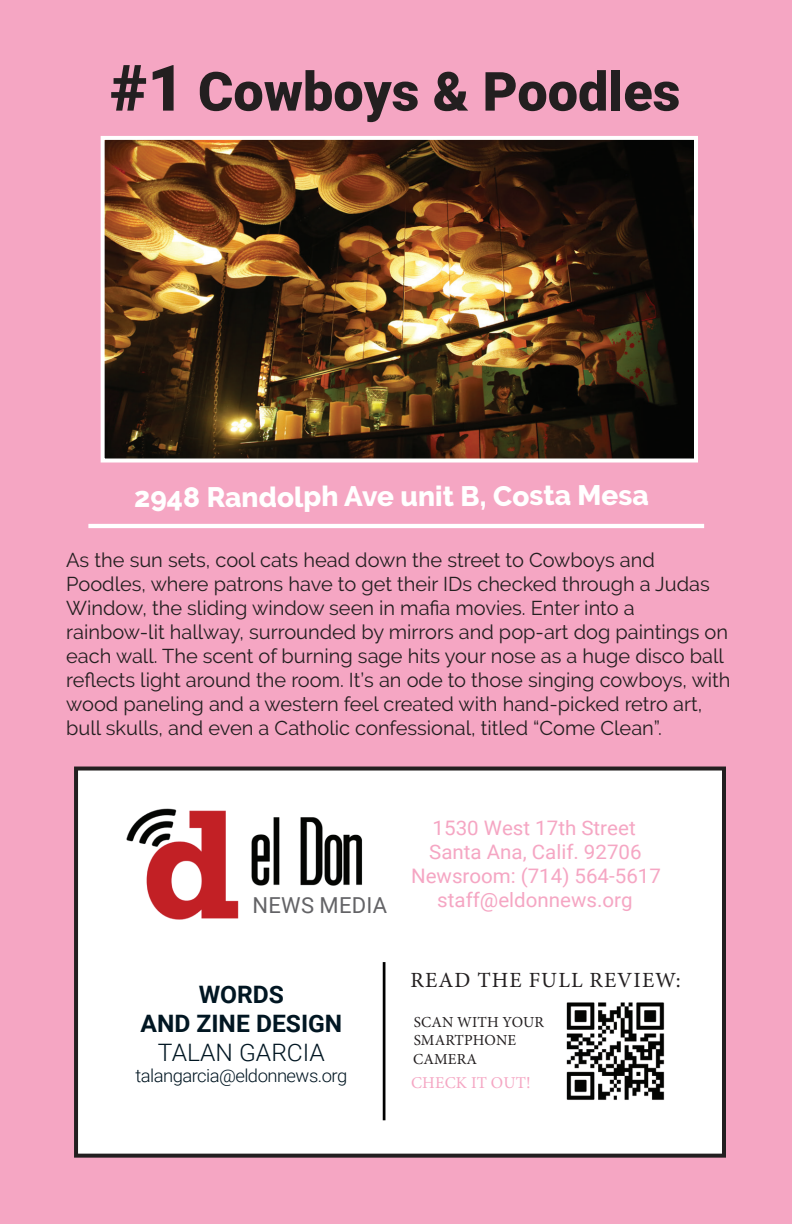
<style>
.page{position:relative;width:792px;height:1224px;background:#f5a6c3}
.page>*{position:absolute;margin:0;border:0;box-sizing:border-box;transform-origin:0 0}
.t1{font:900 54px "Roboto";color:#231f20}
.t2{font:800 28px "Raleway";letter-spacing:-.005em;color:#fff}
.t3{font:700 24px/28.8px "Roboto";color:#011622;text-align:center}
.t4{font:300 24px "Roboto";color:#011622}
.t5{font:22px "Roboto";letter-spacing:.015em;color:#636366}
.t6{font:21.6px "Minion Pro";letter-spacing:.05em;color:#231f20}
.t7{font:20px/24px "Raleway";color:#231f20}
.t8{font:20px/24px "Roboto";color:#f5a6c3;text-align:center}
.t9{font:300 18px "Roboto";letter-spacing:-.03em;color:#011622}
.t10{font:16.6px "Minion Pro";letter-spacing:.01em;color:#f5a6c3}
.t11{font:15.2px/18.4px "Minion Pro";letter-spacing:.01em;color:#231f20}
.s1{font-size:64px}
</style>
<div class="page">
<div style="left:76px;top:769px;width:648px;height:387px;background:#fff"></div>
<div style="left:74px;top:767px;width:652px;height:391px;border:4px solid #231f20"></div>
<hr style="left:383px;top:962px;width:2px;height:158px;background:#000">
<img style="left:566px;top:1002px;width:99px;height:98px">
<hr style="left:88px;top:524px;width:616px;height:4px;background:#fff">
<img style="left:126px;top:808px;width:113px;height:112px">
<img style="left:251px;top:817px;width:112px;height:68px">
<img style="left:106px;top:141px;width:587px;height:317px">
<div style="left:101px;top:136px;width:597px;height:327px;border:4px solid #fff"></div>
<h1 class="t1" style="left:110px;top:54px;width:572px"><span class="s1">#1</span> Cowboys &amp; Poodles</h1>
<h2 class="t2" style="left:134px;top:480px;width:516px">2948 Randolph Ave unit B, Costa Mesa</h2>
<p class="t7" style="left:66px;top:548px;width:666px">As the sun sets, cool cats head down the street to Cowboys and Poodles, where patrons have to get their IDs checked through a Judas Window, the sliding window seen in mafia movies. Enter into a rainbow-lit hallway, surrounded by mirrors and pop-art dog paintings on each wall. The scent of burning sage hits your nose as a huge disco ball reflects light around the room. It’s an ode to those singing cowboys, with wood paneling and a western feel created with hand-picked retro art, bull skulls, and even a Catholic confessional, titled “Come Clean”.</p>
<p class="t8" style="left:411px;top:815px;width:251px">1530 West 17th Street<br>Santa Ana, Calif. 92706<br>Newsroom: (714) 564-5617</p>
<p class="t5" style="left:252px;top:889px;width:136px">NEWS MEDIA</p>
<p class="t8" style="left:437px;top:887px;width:197px">staff@eldonnews.org</p>
<p class="t3" style="left:140px;top:979px;width:203px">WORDS<br>AND ZINE DESIGN</p>
<p class="t4" style="left:158px;top:1035px;width:168px">TALAN GARCIA</p>
<p class="t9" style="left:135px;top:1063px;width:213px">talangarcia@eldonnews.org</p>
<p class="t6" style="left:411px;top:966px;width:272px">READ THE FULL REVIEW:</p>
<p class="t11" style="left:413px;top:1013px;width:132px">SCAN WITH YOUR<br>SMARTPHONE<br>CAMERA</p>
<p class="t10" style="left:411px;top:1072px;width:121px">CHECK IT OUT!</p>
</div>
